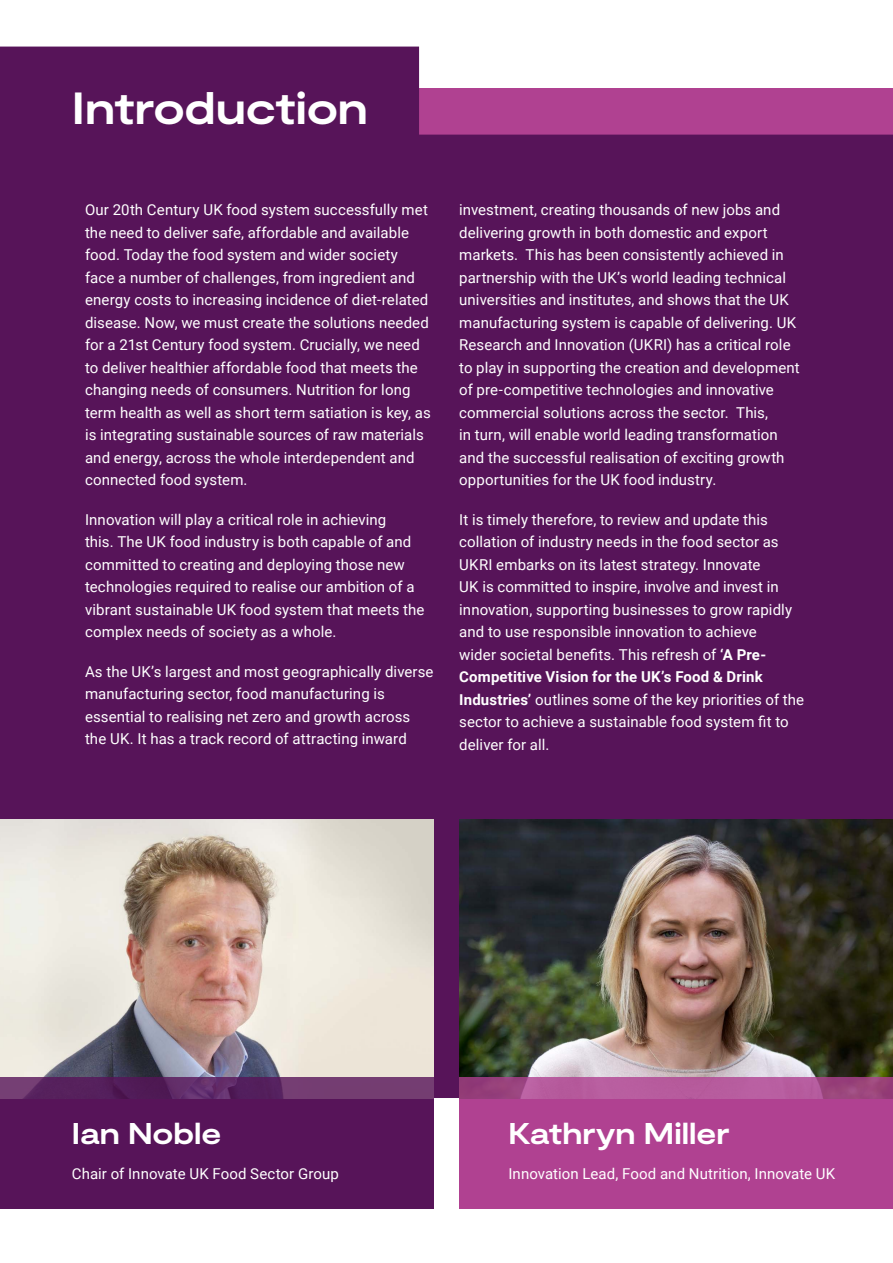
<style>
.page{position:relative;width:893px;height:1263px;background:#fff}
.page>*{position:absolute;margin:0;border:0;box-sizing:border-box;transform-origin:0 0}
.t1{font:700 expanded 45px "Moderat";letter-spacing:-.005em;color:#fff}
.t2{font:700 expanded 30px "Moderat";color:#fff}
.t3{font:15px/22.5px "Roboto";letter-spacing:.005em;color:#fff}
.s1{font-weight:700}
</style>
<div class="page">
<div style="left:0;top:479px;width:893px;height:619px;background:#571459"></div>
<svg style="left:0;top:47px;width:893px;height:432px;fill:#571459"></svg>
<img style="left:0;top:819px;width:433px;height:258px">
<svg style="left:0;top:1077px;width:433px;height:21px"></svg>
<div style="left:0;top:1098px;width:433px;height:110px;background:#571459"></div>
<img style="left:459px;top:819px;width:434px;height:258px">
<svg style="left:459px;top:1077px;width:434px;height:21px;fill:#b65b9d"></svg>
<div style="left:459px;top:1098px;width:434px;height:110px;background:#b04191"></div>
<h1 class="t1" style="left:72px;top:82px;width:297px">Introduction</h1>
<p class="t3" style="left:85px;top:198px;width:347px">Our 20th Century UK food system successfully met the need to deliver safe, affordable and available food. Today the food system and wider society face a number of challenges, from ingredient and energy costs to increasing incidence of diet-related disease. Now, we must create the solutions needed for a 21st Century food system. Crucially, we need to deliver healthier affordable food that meets the changing needs of consumers. Nutrition for long term health as well as short term satiation is key, as is integrating sustainable sources of raw materials and energy, across the whole interdependent and connected food system.</p>
<p class="t3" style="left:85px;top:507px;width:341px">Innovation will play a critical role in achieving<br>this. The UK food industry is both capable of and committed to creating and deploying those new technologies required to realise our ambition of a vibrant sustainable UK food system that meets the complex needs of society as a whole.</p>
<p class="t3" style="left:85px;top:659px;width:350px">As the UK’s largest and most geographically diverse manufacturing sector, food manufacturing is essential to realising net zero and growth across the UK. It has a track record of attracting inward</p>
<p class="t3" style="left:459px;top:198px;width:342px">investment, creating thousands of new jobs and delivering growth in both domestic and export markets. This has been consistently achieved in partnership with the UK’s world leading technical universities and institutes, and shows that the UK manufacturing system is capable of delivering. UK Research and Innovation (UKRI) has a critical role to play in supporting the creation and development of pre-competitive technologies and innovative commercial solutions across the sector. This,<br>in turn, will enable world leading transformation and the successful realisation of exciting growth opportunities for the UK food industry.</p>
<p class="t3" style="left:459px;top:507px;width:346px">It is timely therefore, to review and update this collation of industry needs in the food sector as UKRI embarks on its latest strategy. Innovate<br>UK is committed to inspire, involve and invest in innovation, supporting businesses to grow rapidly and to use responsible innovation to achieve<br>wider societal benefits. This refresh of <span class="s1">‘A Pre-Competitive Vision for the UK’s Food &amp; Drink Industries’</span> outlines some of the key priorities of the sector to achieve a sustainable food system fit to deliver for all.</p>
<h2 class="t2" style="left:72px;top:1115px;width:151px">Ian Noble</h2>
<p class="t3" style="left:72px;top:1162px;width:269px">Chair of Innovate UK Food Sector Group</p>
<h2 class="t2" style="left:508px;top:1115px;width:222px">Kathryn Miller</h2>
<p class="t3" style="left:508px;top:1162px;width:328px">Innovation Lead, Food and Nutrition, Innovate UK</p>
</div>
